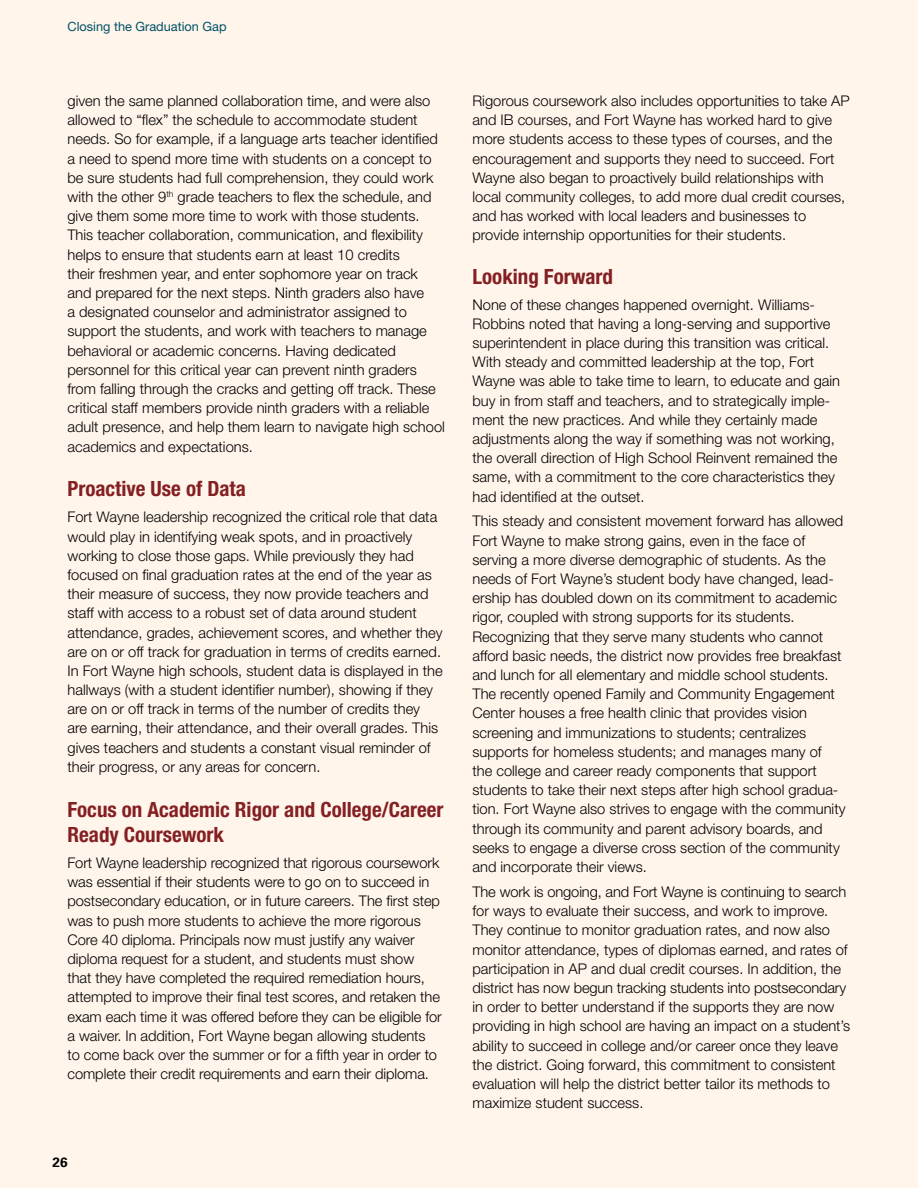
<style>
.page{position:relative;width:918px;height:1188px;background:#fff5eb}
.page>*{position:absolute;margin:0;border:0;box-sizing:border-box;transform-origin:0 0}
.t1{font:700 condensed 21px/25.5px "Helvetica Neue";color:#841f22}
.t2{font:300 14.7px/19.2px "Helvetica Neue";color:#000}
.t3{font:700 13.5px "Univers";color:#000}
.t4{font:12.75px "Helvetica Neue";color:#005168}
</style>
<div class="page">
<p class="t4" style="left:68px;top:19px;width:161px">Closing the Graduation Gap</p>
<p class="t2" style="left:67px;top:91px;width:379px">given the same planned collaboration time, and were also allowed to “flex” the schedule to accommodate student needs. So for example, if a language arts teacher identified a need to spend more time with students on a concept to be sure students had full comprehension, they could work with the other 9<sup>th</sup> grade teachers to flex the schedule, and give them some more time to work with those students.<br>This teacher collaboration, communication, and flexibility helps to ensure that students earn at least 10 credits<br>their freshmen year, and enter sophomore year on track and prepared for the next steps. Ninth graders also have<br>a designated counselor and administrator assigned to support the students, and work with teachers to manage behavioral or academic concerns. Having dedicated personnel for this critical year can prevent ninth graders from falling through the cracks and getting off track. These critical staff members provide ninth graders with a reliable adult presence, and help them learn to navigate high school academics and expectations.</p>
<h1 class="t1" style="left:68px;top:476px;width:180px">Proactive Use of Data</h1>
<p class="t2" style="left:68px;top:507px;width:377px">Fort Wayne leadership recognized the critical role that data would play in identifying weak spots, and in proactively working to close those gaps. While previously they had focused on final graduation rates at the end of the year as their measure of success, they now provide teachers and staff with access to a robust set of data around student attendance, grades, achievement scores, and whether they are on or off track for graduation in terms of credits earned.<br>In Fort Wayne high schools, student data is displayed in the hallways (with a student identifier number), showing if they are on or off track in terms of the number of credits they are earning, their attendance, and their overall grades. This gives teachers and students a constant visual reminder of their progress, or any areas for concern.</p>
<h1 class="t1" style="left:68px;top:796px;width:378px">Focus on Academic Rigor and College/Career<br>Ready Coursework</h1>
<p class="t2" style="left:68px;top:853px;width:376px">Fort Wayne leadership recognized that rigorous coursework was essential if their students were to go on to succeed in postsecondary education, or in future careers. The first step was to push more students to achieve the more rigorous Core 40 diploma. Principals now must justify any waiver diploma request for a student, and students must show that they have completed the required remediation hours, attempted to improve their final test scores, and retaken the exam each time it was offered before they can be eligible for a waiver. In addition, Fort Wayne began allowing students<br>to come back over the summer or for a fifth year in order to complete their credit requirements and earn their diploma.</p>
<p class="t3" style="left:53px;top:1154px;width:17px">26</p>
<p class="t2" style="left:472px;top:91px;width:379px">Rigorous coursework also includes opportunities to take AP and IB courses, and Fort Wayne has worked hard to give more students access to these types of courses, and the encouragement and supports they need to succeed. Fort Wayne also began to proactively build relationships with local community colleges, to add more dual credit courses, and has worked with local leaders and businesses to provide internship opportunities for their students.</p>
<h1 class="t1" style="left:472px;top:263px;width:142px">Looking Forward</h1>
<p class="t2" style="left:472px;top:294px;width:369px">None of these changes happened overnight. Williams-Robbins noted that having a long-serving and supportive superintendent in place during this transition was critical.<br>With steady and committed leadership at the top, Fort Wayne was able to take time to learn, to educate and gain buy in from staff and teachers, and to strategically imple&shy;ment the new practices. And while they certainly made adjustments along the way if something was not working, the overall direction of High School Reinvent remained the same, with a commitment to the core characteristics they had identified at the outset.</p>
<p class="t2" style="left:472px;top:511px;width:375px">This steady and consistent movement forward has allowed Fort Wayne to make strong gains, even in the face of serving a more diverse demographic of students. As the needs of Fort Wayne’s student body have changed, lead&shy;ership has doubled down on its commitment to academic rigor, coupled with strong supports for its students.<br>Recognizing that they serve many students who cannot afford basic needs, the district now provides free breakfast and lunch for all elementary and middle school students.<br>The recently opened Family and Community Engagement Center houses a free health clinic that provides vision screening and immunizations to students; centralizes supports for homeless students; and manages many of<br>the college and career ready components that support students to take their next steps after high school gradua&shy;tion. Fort Wayne also strives to engage with the community through its community and parent advisory boards, and seeks to engage a diverse cross section of the community and incorporate their views.</p>
<p class="t2" style="left:472px;top:882px;width:379px">The work is ongoing, and Fort Wayne is continuing to search for ways to evaluate their success, and work to improve.<br>They continue to monitor graduation rates, and now also monitor attendance, types of diplomas earned, and rates of participation in AP and dual credit courses. In addition, the district has now begun tracking students into postsecondary in order to better understand if the supports they are now providing in high school are having an impact on a student’s ability to succeed in college and/or career once they leave the district. Going forward, this commitment to consistent evaluation will help the district better tailor its methods to maximize student success.</p>
</div>
